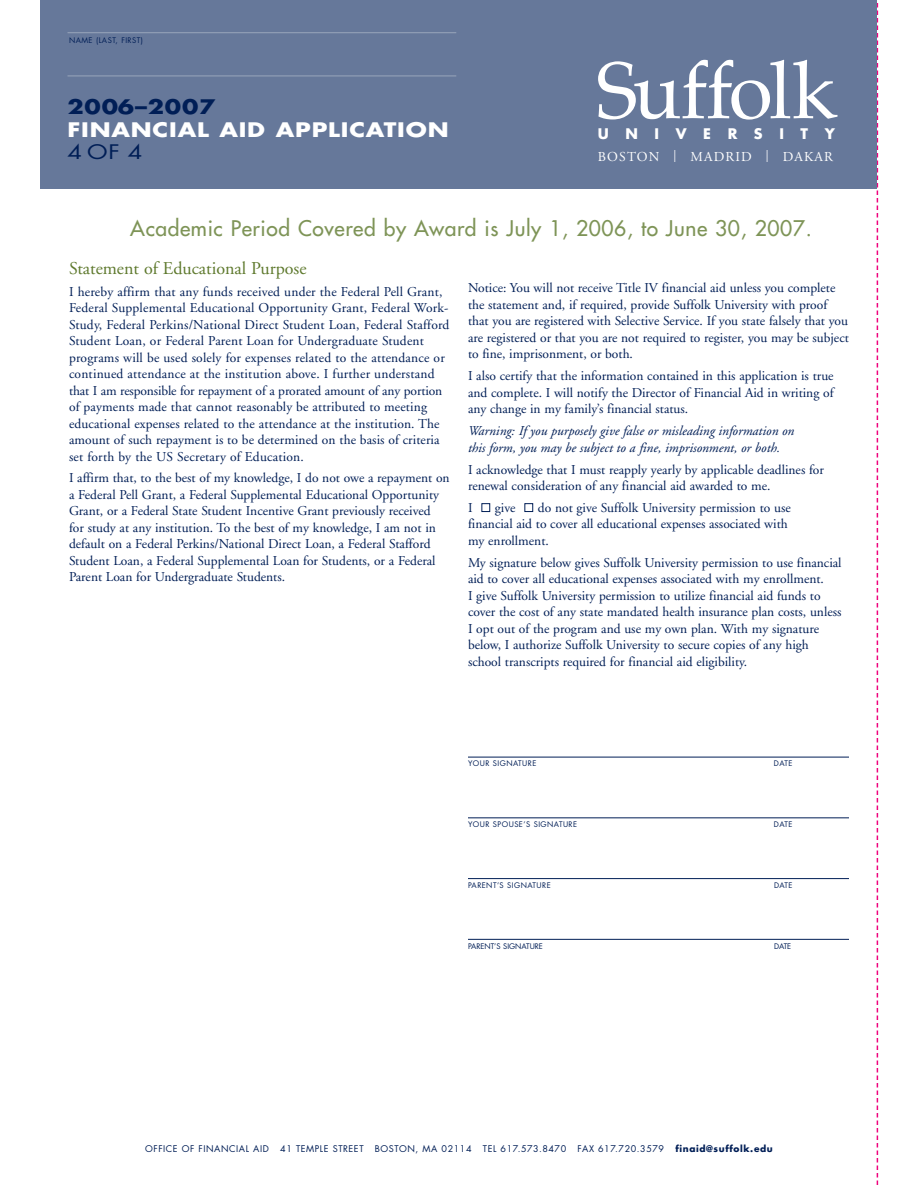
<style>
.page{position:relative;width:918px;height:1188px;background:#fff}
.page>*{position:absolute;margin:0;border:0;box-sizing:border-box;transform-origin:0 0}
.t1{font:80.55px "Palatino";letter-spacing:-.035em;color:#fff}
.t2{font:21px "Futura";letter-spacing:.03em;color:#7e9457}
.t3{font:700 19.5px "Futura";letter-spacing:.035em;color:#fff;scale:1.22 1}
.t4{font:700 19.5px "Futura";letter-spacing:.035em;color:#001e56;scale:1.22 1}
.t5{font:19.5px "Futura";color:#001e56;scale:1.22 1}
.t6{font:18px "Adobe Garamond";color:#5e792d}
.t7{font:700 14.25px "Futura";letter-spacing:1.165em;color:#fff}
.t8{font:13.65px "Adobe Garamond";letter-spacing:.085em;color:#fff}
.t9{font:13.5px/16.5px "Adobe Garamond";color:#001e56}
.t10{font:italic 13.5px/16.5px "Adobe Garamond";color:#001e56}
.t11{font:9px "Futura";letter-spacing:.06em;color:#001e56}
.t12{font:700 9px "Futura";letter-spacing:.07em;color:#001e56}
.t13{font:7.5px "Futura";letter-spacing:.06em;color:#001e56}
.t14{font:7.5px "Futura";color:#001e56}
.s1{font-size:12px}
</style>
<div class="page">
<hr style="left:468px;top:757px;width:381px;height:1px;background:#001e56">
<hr style="left:468px;top:817px;width:381px;height:1px;background:#001e56">
<hr style="left:468px;top:878px;width:381px;height:1px;background:#001e56">
<hr style="left:468px;top:939px;width:381px;height:1px;background:#001e56">
<div style="left:524px;top:503px;width:9px;height:9px;border:1px solid #001e56"></div>
<div style="left:481px;top:503px;width:9px;height:9px;border:1px solid #001e56"></div>
<svg style="left:877px;top:190px;width:1px;height:995px"></svg>
<div style="left:40px;top:0;width:838px;height:189px;background:#66789a"></div>
<hr style="left:68px;top:32px;width:388px;height:1px;background:#99a5bb">
<hr style="left:68px;top:76px;width:388px;height:1px;background:#99a5bb">
<p class="t13" style="left:69px;top:37px;width:75px">NAME (LAST, FIRST)</p>
<h3 class="t4" style="left:68px;top:98px;width:123px">2006–2007</h3>
<h3 class="t3" style="left:68px;top:121px;width:314px">FINANCIAL AID APPLICATION</h3>
<h3 class="t5" style="left:68px;top:143px;width:63px">4OF 4</h3>
<h1 class="t1" style="left:596px;top:43px;width:242px">Suffolk</h1>
<p class="t7" style="left:598px;top:127px;width:239px">UNIVERSITY</p>
<p class="t8" style="left:598px;top:151px;width:237px">BOSTON <span class="s1">|</span> MADRID <span class="s1">|</span> DAKAR</p>
<h2 class="t2" style="left:130px;top:217px;width:683px">Academic Period Covered by Award is July 1, 2006, to June 30, 2007.</h2>
<h3 class="t6" style="left:69px;top:261px;width:239px">Statement of Educational Purpose</h3>
<p class="t9" style="left:69px;top:284px;width:382px">I hereby affirm that any funds received under the Federal Pell Grant, Federal Supplemental Educational Opportunity Grant, Federal Work-Study, Federal Perkins/National Direct Student Loan, Federal Stafford Student Loan, or Federal Parent Loan for Undergraduate Student programs will be used solely for expenses related to the attendance or continued attendance at the institution above. I further understand that I am responsible for repayment of a prorated amount of any portion of payments made that cannot reasonably be attributed to meeting educational expenses related to the attendance at the institution. The amount of such repayment is to be determined on the basis of criteria set forth by the US Secretary of Education.</p>
<p class="t9" style="left:69px;top:471px;width:382px">I affirm that, to the best of my knowledge, I do not owe a repayment on a Federal Pell Grant, a Federal Supplemental Educational Opportunity Grant, or a Federal State Student Incentive Grant previously received<br>for study at any institution. To the best of my knowledge, I am not in default on a Federal Perkins/National Direct Loan, a Federal Stafford Student Loan, a Federal Supplemental Loan for Students, or a Federal Parent Loan for Undergraduate Students.</p>
<p class="t9" style="left:468px;top:281px;width:382px">Notice: You will not receive Title IV financial aid unless you complete the statement and, if required, provide Suffolk University with proof that you are registered with Selective Service. If you state falsely that you are registered or that you are not required to register, you may be subject to fine, imprisonment, or both.</p>
<p class="t9" style="left:468px;top:369px;width:367px;text-align:justify">I also certify that the information contained in this application is true and complete. I will notify the Director of Financial Aid in writing of any change in my family’s financial status.</p>
<p class="t10" style="left:468px;top:424px;width:328px">Warning: If you purposely give false or misleading information on this form, you may be subject to a fine, imprisonment, or both.</p>
<p class="t9" style="left:468px;top:462px;width:358px">I acknowledge that I must reapply yearly by applicable deadlines for renewal consideration of any financial aid awarded to me.</p>
<p class="t9" style="left:468px;top:501px;width:6px">I</p>
<p class="t9" style="left:495px;top:501px;width:22px">give</p>
<p class="t9" style="left:468px;top:501px;width:324px;text-indent:70px">do not give Suffolk University permission to use financial aid to cover all educational expenses associated with my enrollment.</p>
<p class="t9" style="left:468px;top:555px;width:375px">My signature below gives Suffolk University permission to use financial aid to cover all educational expenses associated with my enrollment.<br>I give Suffolk University permission to utilize financial aid funds to cover the cost of any state mandated health insurance plan costs, unless I opt out of the program and use my own plan. With my signature below, I authorize Suffolk University to secure copies of any high school transcripts required for financial aid eligibility.</p>
<p class="t13" style="left:468px;top:760px;width:70px">YOUR SIGNATURE</p>
<p class="t13" style="left:774px;top:760px;width:20px">DATE</p>
<p class="t13" style="left:468px;top:821px;width:111px">YOUR SPOUSE’S SIGNATURE</p>
<p class="t13" style="left:774px;top:821px;width:20px">DATE</p>
<p class="t13" style="left:468px;top:882px;width:84px">PARENT’S SIGNATURE</p>
<p class="t13" style="left:774px;top:882px;width:20px">DATE</p>
<p class="t14" style="left:468px;top:943px;width:76px">PARENT’S SIGNATURE</p>
<p class="t13" style="left:774px;top:943px;width:19px">DATE</p>
<p class="t11" style="left:145px;top:1144px;width:125px">OFFICE OF FINANCIAL AID</p>
<p class="t11" style="left:280px;top:1144px;width:85px">41 TEMPLE STREET</p>
<p class="t11" style="left:375px;top:1144px;width:98px">BOSTON, MA 02114</p>
<p class="t11" style="left:483px;top:1144px;width:183px">TEL 617.573.8470 FAX 617.720.3579</p>
<p class="t12" style="left:675px;top:1144px;width:99px">finaid@suffolk.edu</p>
</div>
